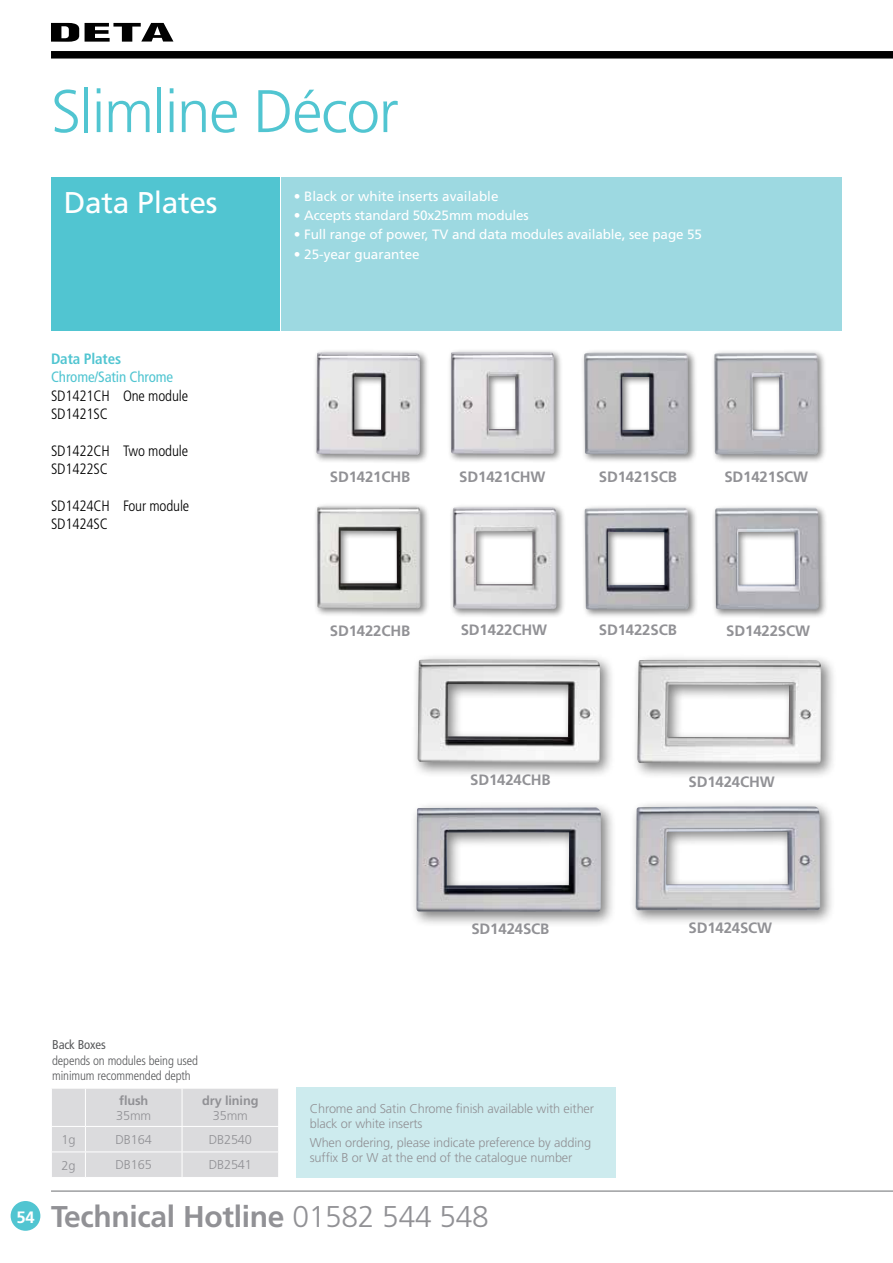
<style>
.page{position:relative;width:893px;height:1263px;background:#fff}
.page>*{position:absolute;margin:0;border:0;box-sizing:border-box;transform-origin:0 0}
.t1{font:300 60px "Frutiger";letter-spacing:-.02em;color:#51c5d1}
.t2{font:700 30px "Frutiger";letter-spacing:-.01em;color:#919195}
.t3{font:30px "Frutiger LT Std";letter-spacing:-.01em;color:#fff}
.t4{font:700 15px "Frutiger";letter-spacing:-.01em;color:#919195}
.t5{font:300 condensed 15px/18.3px "Frutiger LT Std";letter-spacing:-.01em;color:#000}
.t6{font:condensed 15px "Frutiger LT Std";letter-spacing:-.01em;color:#51c5d1}
.t7{font:700 condensed 15px "Frutiger LT Std";letter-spacing:-.01em;color:#51c5d1}
.t8{font:13.5px "Frutiger LT Std";letter-spacing:-.01em;color:#fff}
.t9{font:300 12.75px/15px "Frutiger";letter-spacing:-.01em;color:#919195}
.t10{font:300 condensed 12.75px/15.6px "Frutiger LT Std";letter-spacing:-.01em;color:#58595b}
.t11{font:700 12.75px "Frutiger";letter-spacing:-.01em;color:#919195}
.t12{font:condensed 12.75px "Frutiger LT Std";letter-spacing:-.01em;color:#58595b}
.s1{font-size:16.5px;color:#fff}
.s2{font-weight:300}
</style>
<div class="page">
<div style="left:411px;top:653px;width:205px;height:125px;background:#000;opacity:.5"></div>
<img style="left:418px;top:659px;width:182px;height:104px">
<div style="left:447px;top:348px;width:117px;height:115px;background:#000;opacity:.5"></div>
<img style="left:451px;top:352px;width:103px;height:102px">
<div style="left:313px;top:349px;width:117px;height:115px;background:#000;opacity:.5"></div>
<img style="left:316px;top:352px;width:104px;height:103px">
<div style="left:410px;top:801px;width:207px;height:127px;background:#000;opacity:.5"></div>
<img style="left:416px;top:807px;width:185px;height:105px">
<div style="left:629px;top:800px;width:207px;height:126px;background:#000;opacity:.5"></div>
<img style="left:636px;top:806px;width:184px;height:105px">
<div style="left:711px;top:349px;width:117px;height:115px;background:#000;opacity:.5"></div>
<img style="left:714px;top:353px;width:104px;height:102px">
<div style="left:712px;top:504px;width:116px;height:115px;background:#000;opacity:.5"></div>
<img style="left:715px;top:507px;width:104px;height:102px">
<div style="left:581px;top:349px;width:116px;height:115px;background:#000;opacity:.5"></div>
<img style="left:584px;top:353px;width:104px;height:102px">
<div style="left:581px;top:504px;width:117px;height:115px;background:#000;opacity:.5"></div>
<img style="left:585px;top:508px;width:104px;height:102px">
<svg style="left:51px;top:23px;width:28px;height:19px"></svg>
<svg style="left:85px;top:23px;width:88px;height:19px"></svg>
<div style="left:51px;top:51px;width:842px;height:8px;background:#000"></div>
<hr style="left:51px;top:1191px;width:842px;height:1px;background:#6d6e71">
<div style="left:11px;top:1201px;width:29px;height:30px;background:#51c5d1;border-radius:50%"></div>
<div style="left:51px;top:178px;width:228px;height:153px;background:#51c5d1"></div>
<div style="left:281px;top:178px;width:561px;height:153px;background:#9dd9e1"></div>
<div style="left:52px;top:1088px;width:226px;height:89px;background:#dbdbdd"></div>
<hr style="left:85px;top:1126px;width:97px;height:1px;background:#fff">
<hr style="left:182px;top:1126px;width:97px;height:1px;background:#fff">
<div style="left:449px;top:504px;width:117px;height:115px;background:#000;opacity:.5"></div>
<img style="left:453px;top:507px;width:103px;height:103px">
<div style="left:313px;top:503px;width:117px;height:115px;background:#000;opacity:.5"></div>
<img style="left:317px;top:506px;width:103px;height:103px">
<div style="left:631px;top:653px;width:206px;height:126px;background:#000;opacity:.5"></div>
<img style="left:637px;top:659px;width:184px;height:105px">
<div style="left:296px;top:1087px;width:320px;height:91px;background:#cdebee"></div>
<h1 class="t1" style="left:51px;top:77px;width:349px">Slimline Décor</h1>
<h2 class="t3" style="left:64px;top:185px;width:155px">Data Plates</h2>
<p class="t7" style="left:51px;top:350px;width:72px">Data Plates</p>
<p class="t6" style="left:51px;top:368px;width:124px">Chrome/Satin Chrome</p>
<p class="t5" style="left:51px;top:386px;width:139px">SD1421CH One module<br>SD1421SC</p>
<p class="t5" style="left:51px;top:441px;width:139px">SD1422CH Two module<br>SD1422SC</p>
<p class="t5" style="left:51px;top:496px;width:140px">SD1424CH Four module<br>SD1424SC</p>
<p class="t8" style="left:294px;top:188px;width:206px">• Black or white inserts available</p>
<p class="t8" style="left:294px;top:207px;width:236px">• Accepts standard 50x25mm modules</p>
<p class="t8" style="left:294px;top:227px;width:410px">• Full range of power, TV and data modules available, see page 55</p>
<p class="t8" style="left:294px;top:246px;width:127px">• 25-year guarantee</p>
<p class="t4" style="left:330px;top:468px;width:82px">SD1421CHB</p>
<p class="t4" style="left:459px;top:468px;width:88px">SD1421CHW</p>
<p class="t4" style="left:599px;top:468px;width:79px">SD1421SCB</p>
<p class="t4" style="left:724px;top:468px;width:85px">SD1421SCW</p>
<p class="t4" style="left:330px;top:622px;width:82px">SD1422CHB</p>
<p class="t4" style="left:461px;top:621px;width:88px">SD1422CHW</p>
<p class="t4" style="left:599px;top:621px;width:79px">SD1422SCB</p>
<p class="t4" style="left:726px;top:622px;width:85px">SD1422SCW</p>
<p class="t4" style="left:470px;top:771px;width:82px">SD1424CHB</p>
<p class="t4" style="left:688px;top:773px;width:88px">SD1424CHW</p>
<p class="t12" style="left:52px;top:1037px;width:55px">Back Boxes</p>
<p class="t10" style="left:52px;top:1052px;width:147px">depends on modules being used minimum recommended depth</p>
<p class="t11" style="left:119px;top:1093px;width:31px">flush</p>
<p class="t9" style="left:116px;top:1108px;width:37px">35mm</p>
<p class="t11" style="left:202px;top:1093px;width:58px">dry lining</p>
<p class="t9" style="left:213px;top:1108px;width:37px">35mm</p>
<p class="t9" style="left:61px;top:1132px;width:16px">1g</p>
<p class="t9" style="left:116px;top:1132px;width:38px">DB164</p>
<p class="t9" style="left:209px;top:1132px;width:45px">DB2540</p>
<p class="t9" style="left:61px;top:1158px;width:16px">2g</p>
<p class="t9" style="left:116px;top:1157px;width:38px">DB165</p>
<p class="t9" style="left:209px;top:1157px;width:45px">DB2541</p>
<p class="t4" style="left:471px;top:920px;width:80px">SD1424SCB</p>
<p class="t4" style="left:688px;top:919px;width:85px">SD1424SCW</p>
<p class="t9" style="left:310px;top:1101px;width:286px">Chrome and Satin Chrome finish available with either black or white inserts</p>
<p class="t9" style="left:310px;top:1135px;width:283px">When ordering, please indicate preference by adding suffix B or W at the end of the catalogue number</p>
<h2 class="t2" style="left:16px;top:1199px;width:474px"><span class="s1">54</span> Technical Hotline <span class="s2">01582 544 548</span></h2>
</div>
